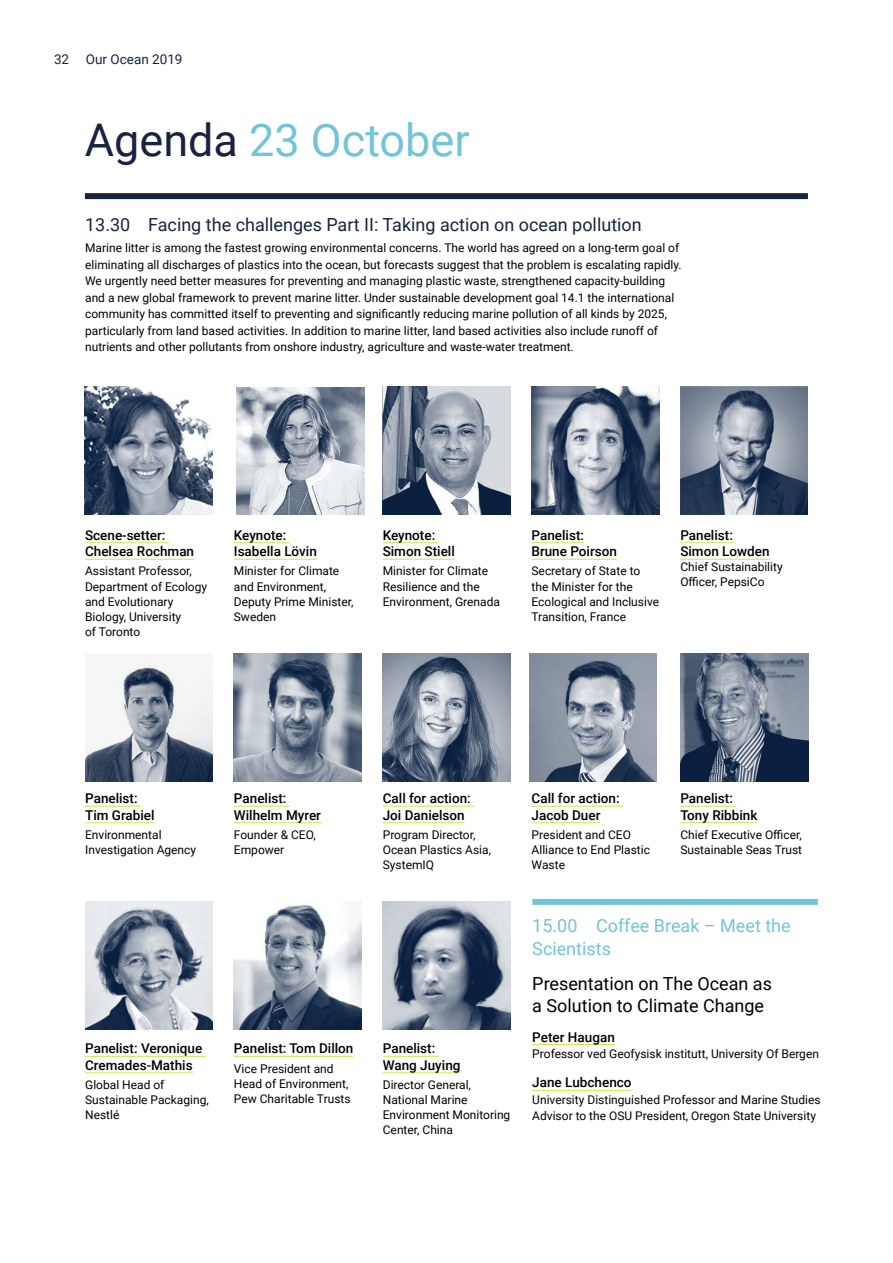
<style>
.page{position:relative;width:893px;height:1263px;background:#fff}
.page>*{position:absolute;margin:0;border:0;box-sizing:border-box;transform-origin:0 0}
.t1{font:45px "Roboto";color:#73c4d6}
.tabelltekst{font:18px "Roboto";color:#18233e}
.Programtekst{font:18px/22.5px "Roboto";color:#000}
.Programtekst-2{font:18px/22.5px "Roboto";color:#73c4d6}
.Navn{font:500 13.5px/16.5px "Roboto";color:#000}
.om{font:500 13.5px/16.5px "Roboto";color:#000}
.t2{font:13.5px "Roboto";color:#18233e}
.tabelltekst-2{font:12px/16.5px "Roboto";color:#000}
.om-2{font:12px/15px "Roboto";color:#000}
.tabelltekst_space_af{font:12px "Roboto";color:#000}
.Programtekst-3{font:12px/15px "Roboto";color:#000}
.s1{color:#18233e}
</style>
<div class="page">
<div style="left:85px;top:193px;width:723px;height:6px;background:#18233e"></div>
<hr style="left:85px;top:542px;width:84px;height:1px;background:#d8e244">
<hr style="left:85px;top:559px;width:109px;height:1px;background:#d8e244">
<hr style="left:234px;top:542px;width:56px;height:1px;background:#d8e244">
<hr style="left:234px;top:559px;width:83px;height:1px;background:#d8e244">
<hr style="left:383px;top:542px;width:56px;height:1px;background:#d8e244">
<hr style="left:383px;top:559px;width:72px;height:1px;background:#d8e244">
<hr style="left:531px;top:542px;width:53px;height:1px;background:#d8e244">
<hr style="left:531px;top:559px;width:86px;height:1px;background:#d8e244">
<hr style="left:680px;top:542px;width:53px;height:1px;background:#d8e244">
<hr style="left:680px;top:559px;width:90px;height:1px;background:#d8e244">
<img style="left:85px;top:387px;width:127px;height:127px">
<img style="left:680px;top:387px;width:128px;height:127px">
<img style="left:237px;top:387px;width:127px;height:127px">
<img style="left:383px;top:387px;width:127px;height:127px">
<img style="left:531px;top:387px;width:128px;height:127px">
<img style="left:529px;top:654px;width:128px;height:127px">
<img style="left:383px;top:902px;width:127px;height:127px">
<img style="left:85px;top:661px;width:128px;height:120px">
<img style="left:680px;top:654px;width:128px;height:127px">
<img style="left:234px;top:654px;width:128px;height:127px">
<img style="left:85px;top:902px;width:128px;height:127px">
<img style="left:383px;top:654px;width:127px;height:127px">
<img style="left:234px;top:904px;width:128px;height:125px">
<div style="left:532px;top:899px;width:286px;height:6px;background:#73c4d6"></div>
<hr style="left:85px;top:806px;width:56px;height:1px;background:#d8e244">
<hr style="left:85px;top:822px;width:70px;height:1px;background:#d8e244">
<hr style="left:234px;top:806px;width:56px;height:1px;background:#d8e244">
<hr style="left:234px;top:822px;width:87px;height:1px;background:#d8e244">
<hr style="left:383px;top:806px;width:91px;height:1px;background:#d8e244">
<hr style="left:383px;top:822px;width:82px;height:1px;background:#d8e244">
<hr style="left:532px;top:806px;width:91px;height:1px;background:#d8e244">
<hr style="left:532px;top:822px;width:68px;height:1px;background:#d8e244">
<hr style="left:680px;top:806px;width:56px;height:1px;background:#d8e244">
<hr style="left:680px;top:822px;width:77px;height:1px;background:#d8e244">
<hr style="left:85px;top:1056px;width:121px;height:1px;background:#d8e244">
<hr style="left:85px;top:1072px;width:108px;height:1px;background:#d8e244">
<hr style="left:234px;top:1056px;width:119px;height:1px;background:#d8e244">
<hr style="left:383px;top:1056px;width:56px;height:1px;background:#d8e244">
<hr style="left:383px;top:1072px;width:77px;height:1px;background:#d8e244">
<hr style="left:532px;top:1044px;width:83px;height:1px;background:#d8e244">
<hr style="left:532px;top:1090px;width:100px;height:1px;background:#d8e244">
<p class="t2" style="left:54px;top:50px;width:130px">32 Our Ocean 2019</p>
<h1 class="t1" style="left:85px;top:108px;width:386px"><span class="s1">Agenda</span> 23 October</h1>
<p class="tabelltekst" style="left:85px;top:212px;width:558px">13.30 Facing the challenges Part II: Taking action on ocean pollution</p>
<p class="tabelltekst-2" style="left:85px;top:239px;width:598px">Marine litter is among the fastest growing environmental concerns. The world has agreed on a long-term goal of eliminating all discharges of plastics into the ocean, but forecasts suggest that the problem is escalating rapidly.<br>We urgently need better measures for preventing and managing plastic waste, strengthened capacity-building and a new global framework to prevent marine litter. Under sustainable development goal 14.1 the international community has committed itself to preventing and significantly reducing marine pollution of all kinds by 2025, particularly from land based activities. In addition to marine litter, land based activities also include runoff of nutrients and other pollutants from onshore industry, agriculture and waste-water treatment.</p>
<h5 class="Navn" style="left:85px;top:526px;width:111px">Scene-setter:<br>Chelsea Rochman</h5>
<p class="om-2" style="left:85px;top:563px;width:124px">Assistant Professor,<br>Department of Ecology and Evolutionary<br>Biology, University<br>of Toronto</p>
<h5 class="Navn" style="left:234px;top:526px;width:85px">Keynote:<br>Isabella Lövin</h5>
<p class="om-2" style="left:234px;top:563px;width:121px">Minister for Climate and Environment,<br>Deputy Prime Minister,<br>Sweden</p>
<h5 class="Navn" style="left:383px;top:526px;width:74px">Keynote:<br>Simon Stiell</h5>
<p class="om-2" style="left:383px;top:563px;width:119px">Minister for Climate<br>Resilience and the<br>Environment, Grenada</p>
<h5 class="Navn" style="left:531px;top:526px;width:87px">Panelist:<br>Brune Poirson</h5>
<p class="om-2" style="left:531px;top:563px;width:129px">Secretary of State to the Minister for the<br>Ecological and Inclusive<br>Transition, France</p>
<h5 class="Navn" style="left:680px;top:526px;width:91px">Panelist:<br>Simon Lowden</h5>
<p class="Programtekst-3" style="left:680px;top:559px;width:104px">Chief Sustainability<br>Officer, PepsiCo</p>
<h5 class="Navn" style="left:85px;top:790px;width:71px">Panelist:<br>Tim Grabiel</h5>
<p class="om-2" style="left:85px;top:827px;width:113px">Environmental<br>Investigation Agency</p>
<h5 class="Navn" style="left:234px;top:790px;width:89px">Panelist:<br>Wilhelm Myrer</h5>
<p class="om-2" style="left:234px;top:827px;width:83px">Founder &amp; CEO,<br>Empower</p>
<h5 class="Navn" style="left:85px;top:1040px;width:119px">Panelist: Veronique<br>Cremades-Mathis</h5>
<p class="om-2" style="left:85px;top:1077px;width:125px">Global Head of<br>Sustainable Packaging,<br>Nestlé</p>
<h5 class="Navn" style="left:234px;top:1040px;width:121px">Panelist: Tom Dillon</h5>
<p class="om-2" style="left:234px;top:1060px;width:118px">Vice President and<br>Head of Environment,<br>Pew Charitable Trusts</p>
<p class="om" style="left:383px;top:790px;width:90px">Call for action:<br>Joi Danielson</p>
<p class="om-2" style="left:383px;top:827px;width:110px">Program Director,<br>Ocean Plastics Asia,<br>SystemIQ</p>
<h5 class="Navn" style="left:383px;top:1040px;width:79px">Panelist:<br>Wang Juying</h5>
<p class="om-2" style="left:383px;top:1077px;width:129px">Director General,<br>National Marine<br>Environment Monitoring<br>Center, China</p>
<h5 class="Navn" style="left:532px;top:790px;width:90px">Call for action:<br>Jacob Duer</h5>
<p class="om-2" style="left:532px;top:827px;width:120px">President and CEO<br>Alliance to End Plastic<br>Waste</p>
<h5 class="Navn" style="left:680px;top:790px;width:79px">Panelist:<br>Tony Ribbink</h5>
<p class="om-2" style="left:680px;top:827px;width:123px">Chief Executive Officer,<br>Sustainable Seas Trust</p>
<p class="Programtekst-2" style="left:532px;top:914px;width:260px">15.00 Coffee Break – Meet the<br>Scientists</p>
<p class="Programtekst" style="left:532px;top:971px;width:241px">Presentation on The Ocean as a Solution to Climate Change</p>
<h5 class="Navn" style="left:532px;top:1028px;width:84px">Peter Haugan</h5>
<p class="tabelltekst_space_af" style="left:532px;top:1045px;width:288px">Professor ved Geofysisk institutt, University Of Bergen</p>
<h5 class="Navn" style="left:532px;top:1074px;width:101px">Jane Lubchenco</h5>
<p class="tabelltekst-2" style="left:532px;top:1091px;width:290px">University Distinguished Professor and Marine Studies<br>Advisor to the OSU President, Oregon State University</p>
</div>
